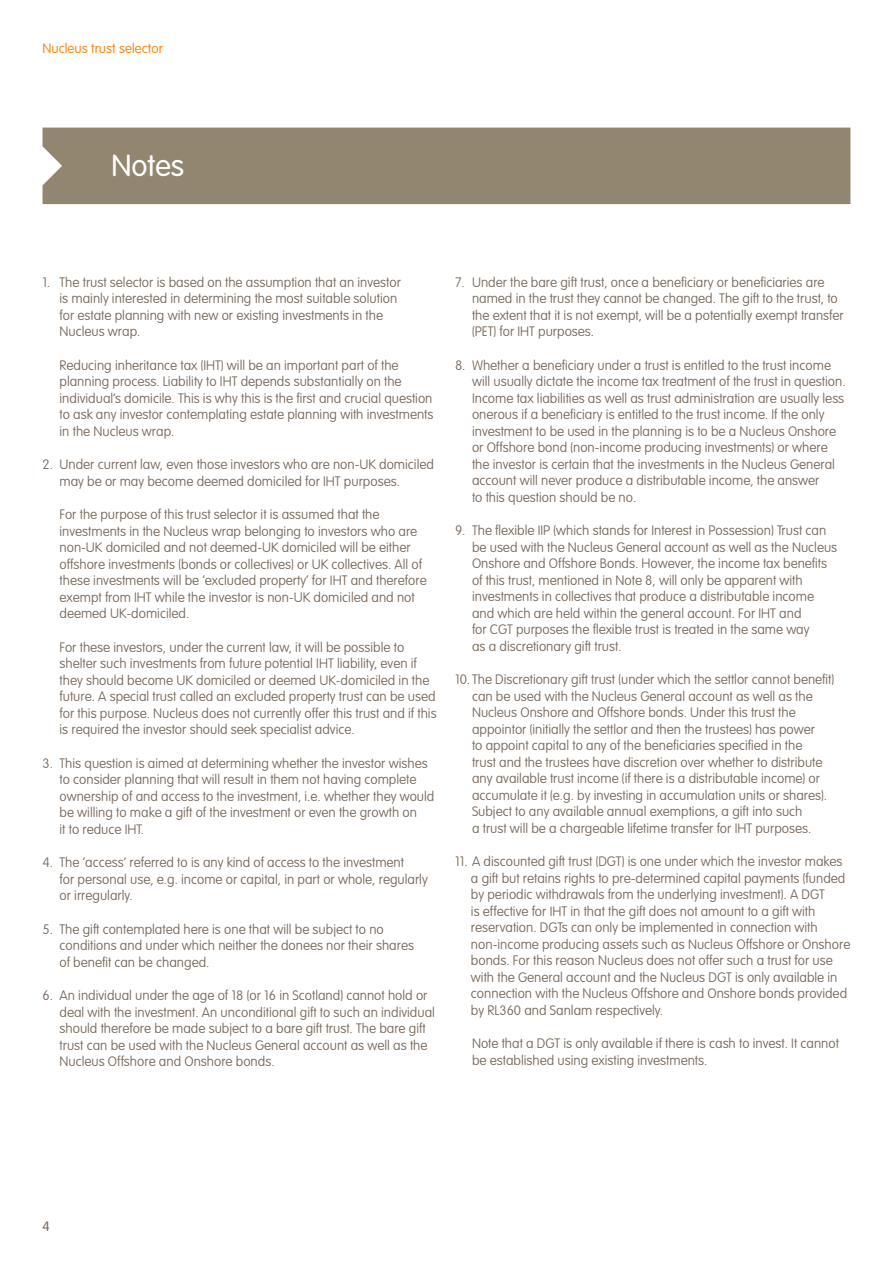
<style>
.page{position:relative;width:893px;height:1263px;background:#fff}
.page>*{position:absolute;margin:0;border:0;box-sizing:border-box;transform-origin:0 0}
.Section_title{font:300 30px "VAG Rounded Std";color:#fff}
.Body_copy{font:100 13.5px/16.5px "VAG Rounded Std";color:#78695c}
.t1{font:300 13.5px "VAG Rounded Std";color:#f68e1e}
.t2{font:300 13.5px "VAG Rounded Std";color:#78695c}
</style>
<div class="page">
<div style="left:43px;top:128px;width:807px;height:76px;background:#938671"></div>
<p class="t1" style="left:43px;top:40px;width:122px">Nucleus trust selector</p>
<p class="Section_title" style="left:111px;top:148px;width:74px">Notes</p>
<p class="Body_copy" style="left:60px;top:274px;width:343px;text-indent:-17px">1. The trust selector is based on the assumption that an investor is mainly interested in determining the most suitable solution for estate planning with new or existing investments in the Nucleus wrap.</p>
<p class="Body_copy" style="left:60px;top:357px;width:375px">Reducing inheritance tax (IHT) will be an important part of the planning process. Liability to IHT depends substantially on the individual’s domicile. This is why this is the first and crucial question to ask any investor contemplating estate planning with investments in the Nucleus wrap.</p>
<p class="Body_copy" style="left:60px;top:457px;width:376px;text-indent:-17px">2. Under current law, even those investors who are non-UK domiciled may be or may become deemed domiciled for IHT purposes.</p>
<p class="Body_copy" style="left:60px;top:507px;width:369px">For the purpose of this trust selector it is assumed that the investments in the Nucleus wrap belonging to investors who are non-UK domiciled and not deemed-UK domiciled will be either offshore investments (bonds or collectives) or UK collectives. All of these investments will be ‘excluded property’ for IHT and therefore exempt from IHT while the investor is non-UK domiciled and not deemed UK-domiciled.</p>
<p class="Body_copy" style="left:60px;top:639px;width:379px">For these investors, under the current law, it will be possible to shelter such investments from future potential IHT liability, even if they should become UK domiciled or deemed UK-domiciled in the future. A special trust called an excluded property trust can be used for this purpose. Nucleus does not currently offer this trust and if this is required the investor should seek specialist advice.</p>
<p class="Body_copy" style="left:60px;top:755px;width:376px;text-indent:-17px">3. This question is aimed at determining whether the investor wishes to consider planning that will result in them not having complete ownership of and access to the investment, i.e. whether they would be willing to make a gift of the investment or even the growth on<br>it to reduce IHT.</p>
<p class="Body_copy" style="left:60px;top:855px;width:370px;text-indent:-17px">4. The ‘access’ referred to is any kind of access to the investment<br>for personal use, e.g. income or capital, in part or whole, regularly or irregularly.</p>
<p class="Body_copy" style="left:60px;top:921px;width:356px;text-indent:-17px">5. The gift contemplated here is one that will be subject to no conditions and under which neither the donees nor their shares of benefit can be changed.</p>
<p class="Body_copy" style="left:60px;top:988px;width:377px;text-indent:-17px">6. An individual under the age of 18 (or 16 in Scotland) cannot hold or deal with the investment. An unconditional gift to such an individual should therefore be made subject to a bare gift trust. The bare gift trust can be used with the Nucleus General account as well as the Nucleus Offshore and Onshore bonds.</p>
<p class="Body_copy" style="left:472px;top:274px;width:373px;text-indent:-17px">7. Under the bare gift trust, once a beneficiary or beneficiaries are named in the trust they cannot be changed. The gift to the trust, to the extent that it is not exempt, will be a potentially exempt transfer (PET) for IHT purposes.</p>
<p class="Body_copy" style="left:472px;top:357px;width:375px;text-indent:-17px">8. Whether a beneficiary under a trust is entitled to the trust income will usually dictate the income tax treatment of the trust in question.<br>Income tax liabilities as well as trust administration are usually less onerous if a beneficiary is entitled to the trust income. If the only investment to be used in the planning is to be a Nucleus Onshore or Offshore bond (non-income producing investments) or where the investor is certain that the investments in the Nucleus General account will never produce a distributable income, the answer<br>to this question should be no.</p>
<p class="Body_copy" style="left:472px;top:523px;width:367px;text-indent:-17px">9. The flexible IIP (which stands for Interest in Possession) Trust can be used with the Nucleus General account as well as the Nucleus Onshore and Offshore Bonds. However, the income tax benefits of this trust, mentioned in Note 8, will only be apparent with investments in collectives that produce a distributable income and which are held within the general account. For IHT and<br>for CGT purposes the flexible trust is treated in the same way<br>as a discretionary gift trust.</p>
<p class="Body_copy" style="left:472px;top:672px;width:364px;text-indent:-17px">10. The Discretionary gift trust (under which the settlor cannot benefit) can be used with the Nucleus General account as well as the Nucleus Onshore and Offshore bonds. Under this trust the appointor (initially the settlor and then the trustees) has power<br>to appoint capital to any of the beneficiaries specified in the<br>trust and the trustees have discretion over whether to distribute any available trust income (if there is a distributable income) or accumulate it (e.g. by investing in accumulation units or shares).<br>Subject to any available annual exemptions, a gift into such<br>a trust will be a chargeable lifetime transfer for IHT purposes.</p>
<p class="Body_copy" style="left:471px;top:854px;width:381px;text-indent:-16px">11. A discounted gift trust (DGT) is one under which the investor makes a gift but retains rights to pre-determined capital payments (funded by periodic withdrawals from the underlying investment). A DGT<br>is effective for IHT in that the gift does not amount to a gift with reservation. DGTs can only be implemented in connection with non-income producing assets such as Nucleus Offshore or Onshore bonds. For this reason Nucleus does not offer such a trust for use with the General account and the Nucleus DGT is only available in connection with the Nucleus Offshore and Onshore bonds provided by RL360 and Sanlam respectively.</p>
<p class="Body_copy" style="left:472px;top:1036px;width:368px">Note that a DGT is only available if there is cash to invest. It cannot be established using existing investments.</p>
<p class="t2" style="left:43px;top:1218px;width:9px">4</p>
</div>
